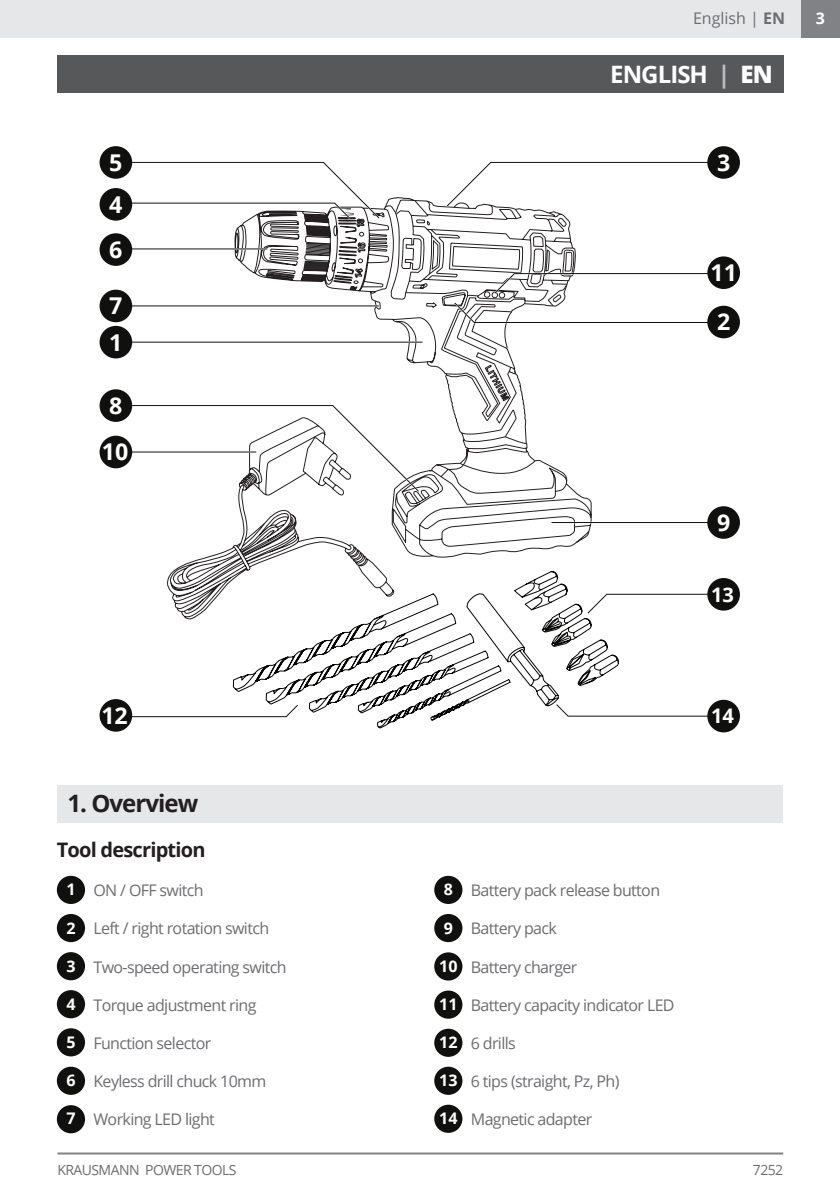
<style>
.page{position:relative;width:840px;height:1190px;background:#fff}
.page>*{position:absolute;margin:0;border:0;box-sizing:border-box;transform-origin:0 0}
.t1{font:700 24px "Open Sans";letter-spacing:-.04em;color:#fff}
.t2{font:700 24px "Open Sans";letter-spacing:-.04em;color:#231f20}
.t3{font:700 23.2px/42px "Open Sans";color:#fff}
.t4{font:700 20px "Open Sans";letter-spacing:-.04em;color:#231f20}
.t5{font:700 20px "Open Sans";color:#fff}
.t6{font:16px "Open Sans";letter-spacing:-.04em;color:#6c6d70}
.t7{font:700 16px "Open Sans";color:#fff}
.t8{font:16px "Open Sans";color:#6c6d70}
.t9{font:14px "Open Sans";letter-spacing:-.04em;color:#6c6d70}
.s1{font-weight:700}
.s2{color:#bcbdc0}
.s3{font-weight:800}
.s4{font-weight:700;color:#fff}
</style>
<div class="page">
<div style="left:0;top:0;width:839px;height:38px;background:#e6e7e9"></div>
<div style="left:800px;top:0;width:39px;height:38px;background:#808285"></div>
<hr style="left:57px;top:1152px;width:725px;height:2px;background:#808285">
<div style="left:57px;top:55px;width:725px;height:38px;background:#57585a"></div>
<div style="left:57px;top:876px;width:28px;height:28px;background:#10110f;border-radius:50%"></div>
<div style="left:57px;top:914px;width:28px;height:28px;background:#10110f;border-radius:50%"></div>
<div style="left:57px;top:952px;width:28px;height:28px;background:#10110f;border-radius:50%"></div>
<div style="left:57px;top:785px;width:725px;height:38px;background:#e6e7e9"></div>
<div style="left:57px;top:990px;width:28px;height:28px;background:#10110f;border-radius:50%"></div>
<div style="left:57px;top:1028px;width:28px;height:28px;background:#10110f;border-radius:50%"></div>
<div style="left:57px;top:1067px;width:28px;height:28px;background:#10110f;border-radius:50%"></div>
<div style="left:57px;top:1105px;width:28px;height:28px;background:#10110f;border-radius:50%"></div>
<div style="left:434px;top:952px;width:28px;height:29px;background:#10110f;border-radius:50%"></div>
<div style="left:434px;top:991px;width:28px;height:28px;background:#10110f;border-radius:50%"></div>
<div style="left:434px;top:1029px;width:28px;height:28px;background:#10110f;border-radius:50%"></div>
<div style="left:434px;top:1067px;width:28px;height:28px;background:#10110f;border-radius:50%"></div>
<div style="left:434px;top:914px;width:28px;height:28px;background:#10110f;border-radius:50%"></div>
<div style="left:434px;top:1105px;width:28px;height:28px;background:#10110f;border-radius:50%"></div>
<div style="left:434px;top:876px;width:28px;height:28px;background:#10110f;border-radius:50%"></div>
<svg style="left:234px;top:197px;width:358px;height:361px"></svg>
<svg style="left:374px;top:200px;width:200px;height:288px"></svg>
<svg style="left:174px;top:494px;width:220px;height:76px"></svg>
<hr style="left:108px;top:341px;width:314px;height:2px;background:#fff">
<hr style="left:108px;top:342px;width:314px;height:1px;background:#10110f">
<svg style="left:444px;top:161px;width:265px;height:48px"></svg>
<hr style="left:127px;top:248px;width:140px;height:2px;background:#fff">
<hr style="left:127px;top:249px;width:140px;height:1px;background:#10110f">
<svg style="left:122px;top:570px;width:591px;height:159px"></svg>
<div style="left:99px;top:146px;width:33px;height:33px;background:#10110f;border-radius:50%"></div>
<svg style="left:107px;top:161px;width:274px;height:60px"></svg>
<div style="left:99px;top:188px;width:33px;height:33px;background:#10110f;border-radius:50%"></div>
<div style="left:99px;top:233px;width:33px;height:33px;background:#10110f;border-radius:50%"></div>
<hr style="left:127px;top:305px;width:251px;height:2px;background:#fff">
<hr style="left:127px;top:306px;width:251px;height:1px;background:#10110f">
<div style="left:99px;top:290px;width:33px;height:32px;background:#10110f;border-radius:50%"></div>
<div style="left:99px;top:326px;width:33px;height:32px;background:#10110f;border-radius:50%"></div>
<div style="left:99px;top:436px;width:33px;height:32px;background:#10110f;border-radius:50%"></div>
<svg style="left:125px;top:404px;width:295px;height:90px"></svg>
<div style="left:99px;top:389px;width:33px;height:33px;background:#10110f;border-radius:50%"></div>
<div style="left:99px;top:699px;width:33px;height:33px;background:#10110f;border-radius:50%"></div>
<div style="left:707px;top:700px;width:32px;height:32px;background:#10110f;border-radius:50%"></div>
<div style="left:707px;top:578px;width:32px;height:33px;background:#10110f;border-radius:50%"></div>
<hr style="left:551px;top:522px;width:161px;height:1px;background:#10110f">
<div style="left:707px;top:506px;width:32px;height:33px;background:#10110f;border-radius:50%"></div>
<div style="left:707px;top:146px;width:32px;height:33px;background:#10110f;border-radius:50%"></div>
<svg style="left:452px;top:272px;width:279px;height:52px"></svg>
<div style="left:707px;top:306px;width:32px;height:32px;background:#10110f;border-radius:50%"></div>
<div style="left:707px;top:256px;width:32px;height:33px;background:#10110f;border-radius:50%"></div>
<h2 class="t3" style="left:109px;top:141px;width:15px">5<br>4</h2>
<h2 class="t3" style="left:109px;top:228px;width:15px">6</h2>
<h2 class="t3" style="left:109px;top:287px;width:15px;line-height:36.2px">7<br>1</h2>
<h2 class="t3" style="left:109px;top:384px;width:15px">8</h2>
<h2 class="t3" style="left:102px;top:430px;width:28px">10</h2>
<p class="t8" style="left:692px;top:7px;width:94px">English | <span class="s1">EN</span></p>
<h1 class="t1" style="left:610px;top:57px;width:164px">ENGLISH <span class="s2">|</span> <span class="s3">EN</span></h1>
<h2 class="t3" style="left:716px;top:141px;width:15px">3</h2>
<p class="t7" style="left:815px;top:7px;width:11px">3</p>
<h2 class="t3" style="left:710px;top:251px;width:28px">11</h2>
<h2 class="t3" style="left:716px;top:300px;width:15px">2</h2>
<h2 class="t3" style="left:716px;top:501px;width:15px">9</h2>
<p class="t5" style="left:710px;top:580px;width:24px">13</p>
<h2 class="t3" style="left:101px;top:694px;width:28px">12</h2>
<p class="t5" style="left:710px;top:702px;width:24px">14</p>
<h1 class="t2" style="left:67px;top:786px;width:132px">1. Overview</h1>
<p class="t4" style="left:57px;top:835px;width:150px">Tool description</p>
<p class="t7" style="left:66px;top:878px;width:11px">1</p>
<p class="t7" style="left:66px;top:917px;width:11px">2</p>
<p class="t7" style="left:66px;top:955px;width:11px">3</p>
<p class="t6" style="left:93px;top:879px;width:112px">ON / OFF switch</p>
<p class="t6" style="left:93px;top:918px;width:177px">Left / right rotation switch</p>
<p class="t6" style="left:93px;top:956px;width:194px">Two-speed operating switch</p>
<p class="t6" style="left:66px;top:994px;width:191px"><span class="s4">4</span> Torque adjustment ring</p>
<p class="t6" style="left:66px;top:1032px;width:146px"><span class="s4">5</span> Function selector</p>
<p class="t7" style="left:66px;top:1069px;width:11px">6</p>
<p class="t7" style="left:66px;top:1107px;width:11px">7</p>
<p class="t6" style="left:93px;top:1070px;width:174px">Keyless drill chuck 10mm</p>
<p class="t6" style="left:93px;top:1108px;width:123px">Working LED light</p>
<p class="t6" style="left:443px;top:879px;width:218px"><span class="s4">8</span> Battery pack release button</p>
<p class="t6" style="left:443px;top:918px;width:115px"><span class="s4">9</span> Battery pack</p>
<p class="t7" style="left:439px;top:955px;width:20px">10</p>
<p class="t7" style="left:439px;top:993px;width:20px">11</p>
<p class="t7" style="left:439px;top:1031px;width:20px">12</p>
<p class="t7" style="left:439px;top:1069px;width:20px">13</p>
<p class="t7" style="left:439px;top:1107px;width:20px">14</p>
<p class="t6" style="left:470px;top:956px;width:108px">Battery charger</p>
<p class="t6" style="left:470px;top:994px;width:205px">Battery capacity indicator LED</p>
<p class="t6" style="left:470px;top:1032px;width:46px">6 drills</p>
<p class="t6" style="left:470px;top:1070px;width:150px">6 tips (straight, Pz, Ph)</p>
<p class="t6" style="left:470px;top:1108px;width:123px">Magnetic adapter</p>
<p class="t9" style="left:57px;top:1160px;width:181px">KRAUSMANN POWER TOOLS</p>
<p class="t9" style="left:752px;top:1160px;width:32px">7252</p>
</div>
